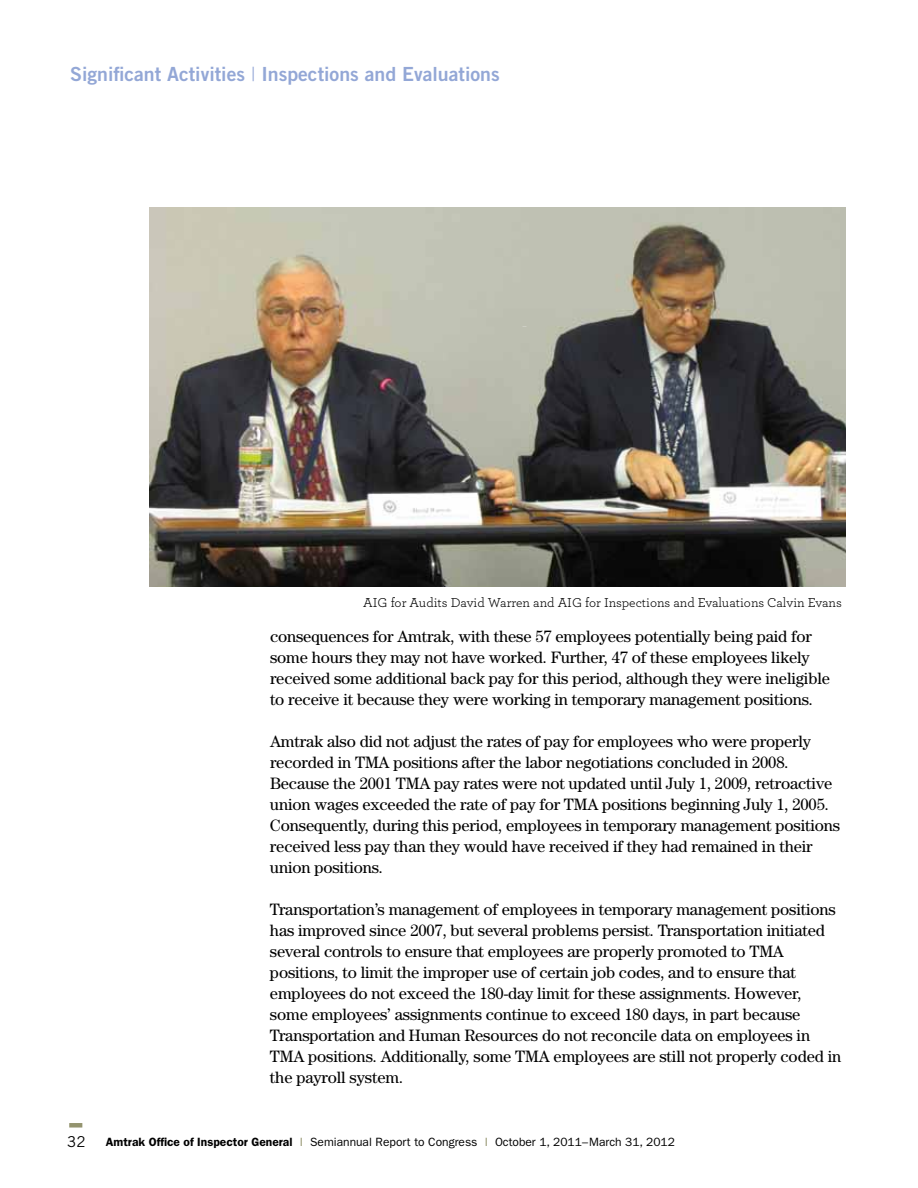
<style>
.page{position:relative;width:918px;height:1188px;background:#fff}
.page>*{position:absolute;margin:0;border:0;box-sizing:border-box;transform-origin:0 0}
.t1{font:19.5px "Trade Gothic LT Std Bd 2";color:#93a7d6}
.t2{font:16.5px/21px "Century Std";letter-spacing:-.01em;color:#000}
.t3{font:15px "Trade Gothic LT Std";color:#000}
.t4{font:13.5px "Archer";color:#000}
.t5{font:12px "ITC Franklin Gothic Std";color:#000}
.s1{font-family:"Trade Gothic LT Std";font-weight:300}
.s2{font-weight:600}
.s3{color:#94946f}
</style>
<div class="page">
<div style="left:69px;top:1123px;width:13px;height:5px;background:#94946f"></div>
<img style="left:150px;top:207px;width:696px;height:379px">
<p class="t1" style="left:70px;top:62px;width:431px">Significant Activities <span class="s1">|</span> Inspections and Evaluations</p>
<p class="t4" style="left:363px;top:593px;width:480px">AIG for Audits David Warren and AIG for Inspections and Evaluations Calvin Evans</p>
<p class="t2" style="left:270px;top:626px;width:562px">consequences for Amtrak, with these 57 employees potentially being paid for some hours they may not have worked. Further, 47 of these employees likely received some additional back pay for this period, although they were ineligible to receive it because they were working in temporary management positions.</p>
<p class="t2" style="left:270px;top:731px;width:572px">Amtrak also did not adjust the rates of pay for employees who were properly recorded in TMA positions after the labor negotiations concluded in 2008.<br>Because the 2001 TMA pay rates were not updated until July 1, 2009, retroactive union wages exceeded the rate of pay for TMA positions beginning July 1, 2005.<br>Consequently, during this period, employees in temporary management positions received less pay than they would have received if they had remained in their union positions.</p>
<p class="t2" style="left:270px;top:899px;width:573px">Transportation’s management of employees in temporary management positions has improved since 2007, but several problems persist. Transportation initiated several controls to ensure that employees are properly promoted to TMA positions, to limit the improper use of certain job codes, and to ensure that employees do not exceed the 180-day limit for these assignments. However, some employees’ assignments continue to exceed 180 days, in part because Transportation and Human Resources do not reconcile data on employees in TMA positions. Additionally, some TMA employees are still not properly coded in the payroll system.</p>
<p class="t3" style="left:67px;top:1133px;width:20px">32</p>
<p class="t5" style="left:106px;top:1136px;width:571px"><span class="s2">Amtrak Office of Inspector General</span> <span class="s3">I</span> Semiannual Report to Congress <span class="s3">I</span> October 1, 2011–March 31, 2012</p>
</div>
